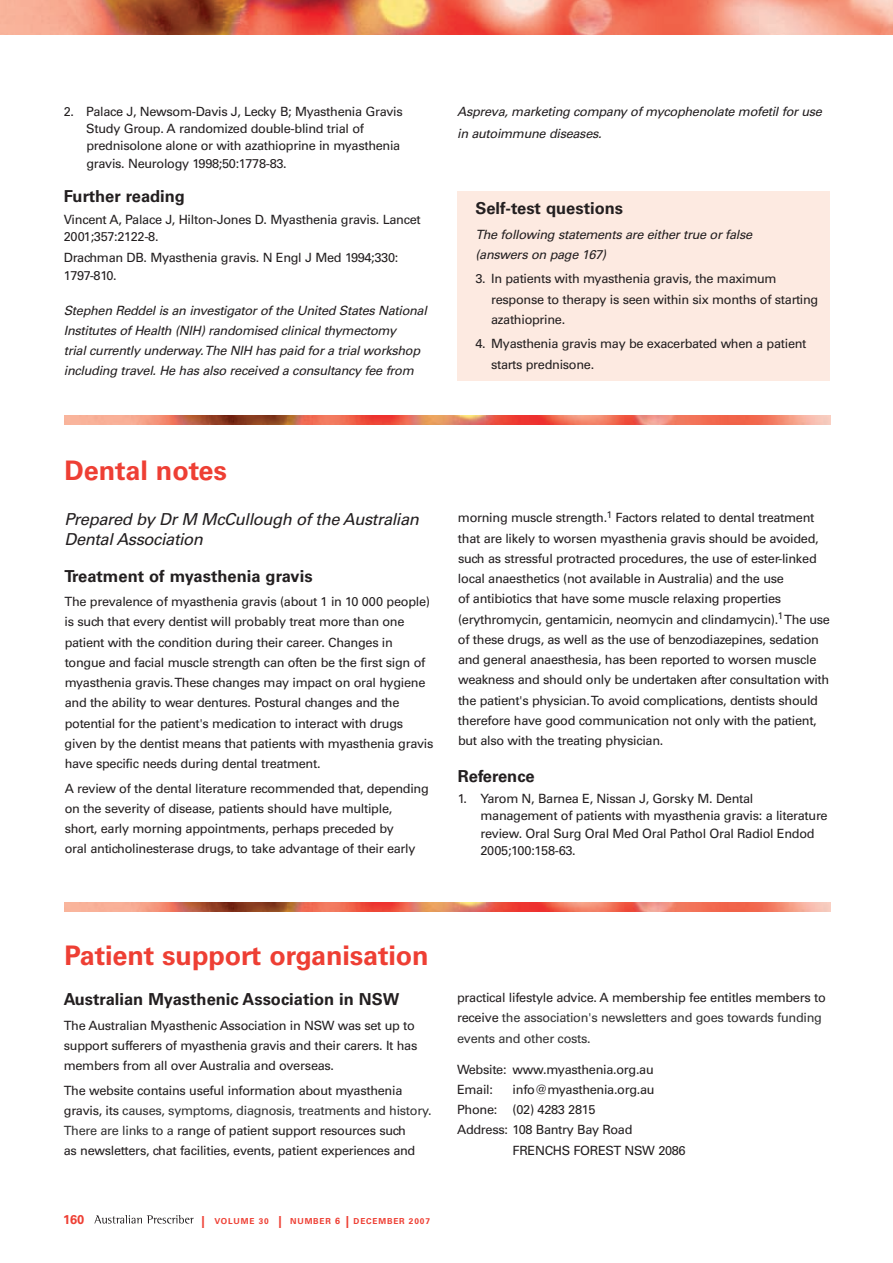
<style>
.page{position:relative;width:893px;height:1263px;background:#fff}
.page>*{position:absolute;margin:0;border:0;box-sizing:border-box;transform-origin:0 0}
.t1{font:700 27px "Univers LT";letter-spacing:-.005em;color:#ee3f34}
.t2{font:700 16.5px "Univers LT";color:#231f20}
.t3{font:italic 16.5px/20.2px "Univers LT";letter-spacing:-.025em;color:#231f20}
.t4{font:12.75px/20.2px "Univers LT";letter-spacing:-.025em;color:#231f20}
.t5{font:italic 12.75px/20.2px "Univers LT";letter-spacing:-.025em;color:#231f20}
.t6{font:12.75px/20.2px "Univers LT";letter-spacing:-.025em;color:#333}
.t7{font:700 12.75px "Univers LT";color:#ee3f34}
.t8{font:700 8.25px "Univers LT";letter-spacing:.1em;color:#ee3f34}
.s1{color:#333}
.s2{font-size:12px}
.s3{font-size:9px}
.s4{color:#231f20}
</style>
<div class="page">
<svg style="left:94px;top:1215px;width:100px;height:8px"></svg>
<div style="left:457px;top:191px;width:372px;height:190px;background:#fdeae1"></div>
<img style="left:65px;top:416px;width:765px;height:8px">
<img style="left:65px;top:902px;width:765px;height:9px">
<img style="left:0;top:0;width:893px;height:34px">
<p class="t4" style="left:86px;top:103px;width:318px;line-height:17.2px;text-indent:-23px">2. Palace J, Newsom-Davis J, Lecky B; Myasthenia Gravis Study Group. A randomized double-blind trial of prednisolone alone or with azathioprine in myasthenia gravis. N eurology 1998;50:1778-83.</p>
<p class="t2" style="left:64px;top:187px;width:123px">Further reading</p>
<p class="t4" style="left:64px;top:210px;width:359px;line-height:17.2px">Vincent A, Palace J, Hilton-Jones D. Myasthenia gravis. Lancet<br>2001;357:2122-8.</p>
<p class="t4" style="left:64px;top:249px;width:336px;line-height:17.2px">Drachman DB. Myasthenia gravis. N Engl J Med 1994;330:<br>1797-810.</p>
<p class="t5" style="left:64px;top:300px;width:365px">Stephen Reddel is an investigator of the United States National Institutes of Health (NIH) randomised clinical thymectomy<br>trial currently underway. The NIH has paid for a trial workshop including travel. He has also received a consultancy fee from</p>
<p class="t5" style="left:457px;top:101px;width:366px;line-height:21.8px">Aspreva, marketing company of mycophenolate mofetil for use in autoimmune diseases.</p>
<p class="t2" style="left:475px;top:199px;width:149px">Self-test questions</p>
<p class="t5" style="left:475px;top:224px;width:278px">The following statements are either true or false (answers on page 167)</p>
<p class="t4" style="left:491px;top:269px;width:329px;text-indent:-16px">3. In patients with myasthenia gravis, the maximum response to therapy is seen within six months of starting azathioprine.</p>
<p class="t4" style="left:491px;top:334px;width:317px;text-indent:-16px">4. Myasthenia gravis may be exacerbated when a patient starts prednisone.</p>
<h1 class="t1" style="left:65px;top:454px;width:164px">Dental notes</h1>
<p class="t3" style="left:65px;top:509px;width:356px">Prepared by Dr M McCullough of the Australian<br>Dental Association</p>
<p class="t2" style="left:65px;top:566px;width:249px">Treatment of myasthenia gravis</p>
<p class="t4" style="left:65px;top:591px;width:370px">The prevalence of myasthenia gravis (about 1 in 10 000 people) is such that every dentist will probably treat more than one patient with the condition during their career. Changes in tongue and facial muscle strength can often be the first sign of myasthenia gravis.These changes may impact on oral hygiene and the ability to wear dentures. Postural changes and the potential for the patient's medication to interact with drugs given by the dentist means that patients with myasthenia gravis have specific needs during dental treatment.</p>
<p class="t4" style="left:65px;top:778px;width:366px">A review of the dental literature recommended that, depending on the severity of disease, patients should have multiple,<br>short, early morning appointments, perhaps preceded by<br>oral anticholinesterase drugs, to take advantage of their early</p>
<p class="t4" style="left:458px;top:508px;width:374px">morning muscle strength.<sup>1</sup> Factors related to dental treatment that are likely to worsen myasthenia gravis should be avoided, such as stressful protracted procedures, the use of ester-linked local anaesthetics (not available in Australia) and the use<br>of antibiotics that have some muscle relaxing properties (erythromycin, gentamicin, neomycin and clindamycin).<sup>1</sup>The use of these drugs, as well as the use of benzodiazepines, sedation and general anaesthesia, has been reported to worsen muscle weakness and should only be undertaken after consultation with the patient's physician.To avoid complications, dentists should therefore have good communication not only with the patient, but also with the treating physician.</p>
<p class="t2" style="left:458px;top:766px;width:78px">Reference</p>
<p class="t4" style="left:480px;top:790px;width:349px;line-height:17.2px;text-indent:-22px">1. Yarom N, Barnea E, N issan J, Gorsky M. Dental management of patients with myasthenia gravis: a literature review. Oral Surg Oral Med Oral Pathol Oral Radiol Endod 2005;100:158-63.</p>
<h1 class="t1" style="left:65px;top:940px;width:366px">Patient support organisation</h1>
<p class="t2" style="left:64px;top:990px;width:337px">Australian Myasthenic Association in NSW</p>
<p class="t4" style="left:64px;top:1015px;width:355px">The Australian Myasthenic Association in NSW was set up to support sufferers of myasthenia gravis and their carers. It has members from all over Australia and overseas.</p>
<p class="t4" style="left:64px;top:1080px;width:369px">The website contains useful information about myasthenia gravis, its <span class="s1">causes, symptoms, diagnosis, treatments and history.<br>There are links to a</span> range of patient support resources such<br>as newsletters, chat facilities, events, patient experiences and</p>
<p class="t7" style="left:63px;top:1212px;width:23px">160</p>
<p class="t8" style="left:202px;top:1216px;width:47px"><span class="s2">|</span> Volume</p>
<p class="t8" style="left:259px;top:1216px;width:173px">30 <span class="s2">|</span> NUMBER <span class="s3">6</span> <span class="s2">|</span> DECEMBER 2007</p>
<p class="t6" style="left:457px;top:987px;width:370px"><span class="s4">practical lifestyle advice. A membership fee entitles members to receive</span> the association's newsletters and goes towards funding events and other costs.</p>
<p class="t4" style="left:457px;top:1059px;width:198px">Website: www.myasthenia.org.au<br>Email:</p>
<p class="t4" style="left:513px;top:1079px;width:144px">info@myasthenia.org.au</p>
<p class="t4" style="left:457px;top:1099px;width:140px">Phone: (02) 4283 2815</p>
<p class="t4" style="left:457px;top:1120px;width:177px">Address: 108 Bantry Bay Road</p>
<p class="t4" style="left:513px;top:1140px;width:175px">FRENCHS FOREST NSW 2086</p>
</div>
